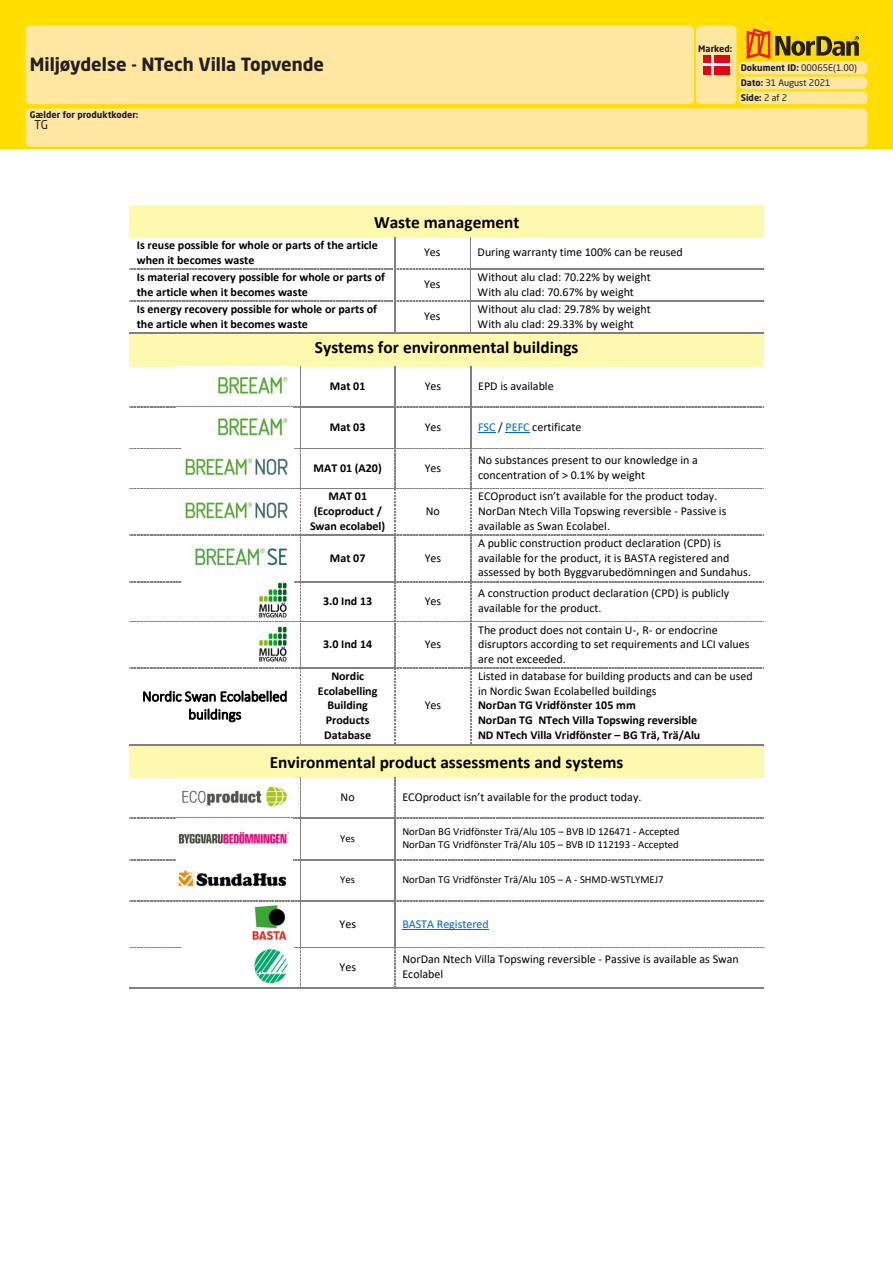
<style>
.page{position:relative;width:893px;height:1263px;background:#fff}
.page>*{position:absolute;margin:0;border:0;box-sizing:border-box;transform-origin:0 0}
.t1{font:700 18px "Neo Sans W1 G";color:#231f20}
.t2{font:700 17.25px "Calibri";color:#000}
.t3{font:300 14.7px/18px "Calibri";color:#000;text-align:center}
.t4{font:12px/14.7px "Calibri";color:#000}
.t5{font:700 12px/14.7px "Calibri";color:#000}
.t6{font:12px "Calibri";color:#0563c1}
.t7{font:12px "Neo Sans W1 G";color:#231f20}
.t8{font:10.8px/13px "Calibri";letter-spacing:-.005em;color:#000}
.t9{font:9px "Neo Sans W1 G";color:#231f20}
.t10{font:700 9px "Neo Sans W1 G";color:#231f20}
.s1{font-weight:700}
.s2{font-weight:400}
.s3{color:#0563c1}
</style>
<div class="page">
<div style="left:130px;top:205px;width:634px;height:33px;background:#fff8af"></div>
<div style="left:130px;top:334px;width:634px;height:32px;background:#fff8af"></div>
<svg style="left:130px;top:238px;width:634px;height:96px"></svg>
<hr style="left:471px;top:333px;width:293px;height:1px;background:#808080">
<div style="left:130px;top:745px;width:634px;height:32px;background:#fff8af"></div>
<svg style="left:130px;top:366px;width:634px;height:379px"></svg>
<hr style="left:472px;top:744px;width:292px;height:1px;background:#808080">
<hr style="left:129px;top:987px;width:171px;height:1px;background:#808080">
<svg style="left:130px;top:777px;width:634px;height:211px"></svg>
<hr style="left:396px;top:987px;width:368px;height:1px;background:#808080">
<img style="left:177px;top:366px;width:116px;height:39px">
<img style="left:177px;top:407px;width:116px;height:39px">
<img style="left:182px;top:449px;width:111px;height:37px">
<img style="left:182px;top:492px;width:111px;height:37px">
<img style="left:182px;top:539px;width:111px;height:36px">
<img style="left:182px;top:582px;width:111px;height:37px">
<img style="left:182px;top:625px;width:111px;height:37px">
<img style="left:177px;top:777px;width:116px;height:39px">
<img style="left:177px;top:819px;width:116px;height:38px">
<img style="left:176px;top:860px;width:117px;height:38px">
<img style="left:176px;top:904px;width:117px;height:38px">
<img style="left:182px;top:948px;width:111px;height:36px">
<div style="left:0;top:0;width:893px;height:149px;background:#ffde00"></div>
<div style="left:739px;top:26px;width:128px;height:37px;background:linear-gradient(to right,#ffdc01,#ffdc01)"></div>
<svg style="left:747px;top:28px;width:112px;height:31px"></svg>
<div style="left:697px;top:26px;width:39px;height:77px;background:#ffe6a1;border-radius:4px"></div>
<div style="left:696px;top:26px;width:40px;height:78px;border:2px solid #ffe6a1;border-radius:4px"></div>
<div style="left:26px;top:26px;width:667px;height:77px;background:#ffe6a1;border-radius:4px"></div>
<div style="left:26px;top:26px;width:668px;height:78px;border:2px solid #ffe6a1;border-radius:4px"></div>
<div style="left:739px;top:62px;width:128px;height:12px;background:#ffe6a1;border-radius:4px"></div>
<div style="left:739px;top:62px;width:128px;height:12px;border:2px solid #ffe6a1;border-radius:4px"></div>
<div style="left:739px;top:77px;width:128px;height:12px;background:#ffe6a1;border-radius:4px"></div>
<div style="left:739px;top:77px;width:128px;height:12px;border:2px solid #ffe6a1;border-radius:4px"></div>
<div style="left:739px;top:92px;width:128px;height:11px;background:#ffe6a1;border-radius:4px"></div>
<div style="left:739px;top:91px;width:128px;height:13px;border:2px solid #ffe6a1;border-radius:4px"></div>
<div style="left:26px;top:109px;width:841px;height:37px;background:#ffe6a1;border-radius:4px"></div>
<div style="left:26px;top:108px;width:841px;height:39px;border:2px solid #ffe6a1;border-radius:4px"></div>
<div style="left:703px;top:55px;width:26px;height:19px;background:#e30613"></div>
<hr style="left:711px;top:55px;width:3px;height:19px;background:#fff">
<hr style="left:703px;top:64px;width:26px;height:2px;background:#fff">
<p class="t1" style="left:30px;top:53px;width:296px">Miljøydelse - NTech Villa Topvende</p>
<p class="t10" style="left:30px;top:109px;width:110px">Gælder for produktkoder:</p>
<p class="t7" style="left:34px;top:117px;width:16px">TG</p>
<p class="t10" style="left:698px;top:43px;width:36px">Marked:</p>
<p class="t9" style="left:741px;top:62px;width:118px"><span class="s1">Dokument ID:</span> 00065E(1.00)</p>
<p class="t9" style="left:741px;top:77px;width:92px"><span class="s1">Dato:</span> 31 August 2021</p>
<p class="t10" style="left:741px;top:92px;width:48px">Side: <span class="s2">2 af 2</span></p>
<p class="t2" style="left:374px;top:210px;width:147px">Waste management</p>
<p class="t5" style="left:137px;top:237px;width:242px">Is reuse possible for whole or parts of the article when it becomes waste</p>
<p class="t4" style="left:424px;top:245px;width:18px">Yes</p>
<p class="t4" style="left:478px;top:245px;width:207px">During warranty time 100% can be reused</p>
<p class="t5" style="left:137px;top:269px;width:250px">Is material recovery possible for whole or parts of the article when it becomes waste</p>
<p class="t4" style="left:424px;top:277px;width:18px">Yes</p>
<p class="t4" style="left:478px;top:269px;width:175px">Without alu clad: 70.22% by weight<br>With alu clad: 70.67% by weight</p>
<p class="t5" style="left:137px;top:301px;width:242px">Is energy recovery possible for whole or parts of the article when it becomes waste</p>
<p class="t4" style="left:424px;top:309px;width:18px">Yes</p>
<p class="t4" style="left:478px;top:301px;width:175px">Without alu clad: 29.78% by weight<br>With alu clad: 29.33% by weight</p>
<p class="t2" style="left:315px;top:335px;width:265px">Systems for environmental buildings</p>
<p class="t5" style="left:330px;top:378px;width:37px">Mat 01</p>
<p class="t4" style="left:425px;top:378px;width:18px">Yes</p>
<p class="t4" style="left:478px;top:378px;width:77px">EPD is available</p>
<p class="t5" style="left:330px;top:420px;width:37px">Mat 03</p>
<p class="t4" style="left:425px;top:419px;width:18px">Yes</p>
<p class="t4" style="left:478px;top:419px;width:105px"><span class="s3">FSC</span> / <span class="s3">PEFC</span> certificate</p>
<p class="t5" style="left:314px;top:460px;width:70px">MAT 01 (A20)</p>
<p class="t4" style="left:425px;top:460px;width:18px">Yes</p>
<p class="t4" style="left:478px;top:453px;width:221px">No substances present to our knowledge in a concentration of &gt; 0.1% by weight</p>
<p class="t5" style="left:310px;top:489px;width:77px;text-align:center">MAT 01 (Ecoproduct /<br>Swan ecolabel)</p>
<p class="t4" style="left:478px;top:489px;width:250px">ECOproduct isn’t available for the product today.<br>NorDan Ntech Villa Topswing reversible - Passive is available as Swan Ecolabel.</p>
<p class="t4" style="left:426px;top:503px;width:16px">No</p>
<p class="t5" style="left:330px;top:550px;width:37px">Mat 07</p>
<p class="t4" style="left:425px;top:550px;width:18px">Yes</p>
<p class="t4" style="left:478px;top:535px;width:274px">A public construction product declaration (CPD) is available for the product, it is BASTA registered and assessed by both Byggvarubedömningen and Sundahus.</p>
<p class="t5" style="left:323px;top:593px;width:51px">3.0 Ind 13</p>
<p class="t4" style="left:425px;top:593px;width:18px">Yes</p>
<p class="t4" style="left:478px;top:586px;width:253px">A construction product declaration (CPD) is publicly available for the product.</p>
<p class="t5" style="left:323px;top:637px;width:51px">3.0 Ind 14</p>
<p class="t4" style="left:425px;top:636px;width:18px">Yes</p>
<p class="t4" style="left:478px;top:622px;width:273px">The product does not contain U-, R- or endocrine disruptors according to set requirements and LCI values are not exceeded.</p>
<p class="t5" style="left:478px;top:668px;width:276px"><span class="s2">Listed in database for building products and can be used in Nordic Swan Ecolabelled buildings<br></span>NorDan TG Vridfönster 105 mm<br>NorDan TG NTech Villa Topswing reversible<br>ND NTech Villa Vridfönster – BG Trä, Trä/Alu</p>
<p class="t2" style="left:270px;top:750px;width:355px">Environmental product assessments and systems</p>
<p class="t4" style="left:341px;top:789px;width:16px">No</p>
<p class="t4" style="left:402px;top:789px;width:241px">ECOproduct isn’t available for the product today.</p>
<p class="t8" style="left:340px;top:831px;width:16px">Yes</p>
<p class="t8" style="left:402px;top:825px;width:279px">NorDan BG Vridfönster Trä/Alu 105 – BVB ID 126471 - Accepted<br>NorDan TG Vridfönster Trä/Alu 105 – BVB ID 112193 - Accepted</p>
<p class="t8" style="left:340px;top:872px;width:16px">Yes</p>
<p class="t8" style="left:402px;top:872px;width:263px">NorDan TG Vridfönster Trä/Alu 105 – A - SHMD-W5TLYMEJ7</p>
<p class="t4" style="left:339px;top:916px;width:18px">Yes</p>
<p class="t6" style="left:402px;top:915px;width:88px">BASTA Registered</p>
<p class="t4" style="left:339px;top:959px;width:18px">Yes</p>
<p class="t4" style="left:402px;top:952px;width:338px">NorDan Ntech Villa Topswing reversible - Passive is available as Swan<br>Ecolabel</p>
<p class="t5" style="left:318px;top:668px;width:61px;text-align:center">Nordic<br>Ecolabelling<br>Building<br>Products<br>Database</p>
<p class="t3" style="left:142px;top:687px;width:147px">Nordic Swan Ecolabelled buildings</p>
<p class="t4" style="left:425px;top:698px;width:18px">Yes</p>
</div>
